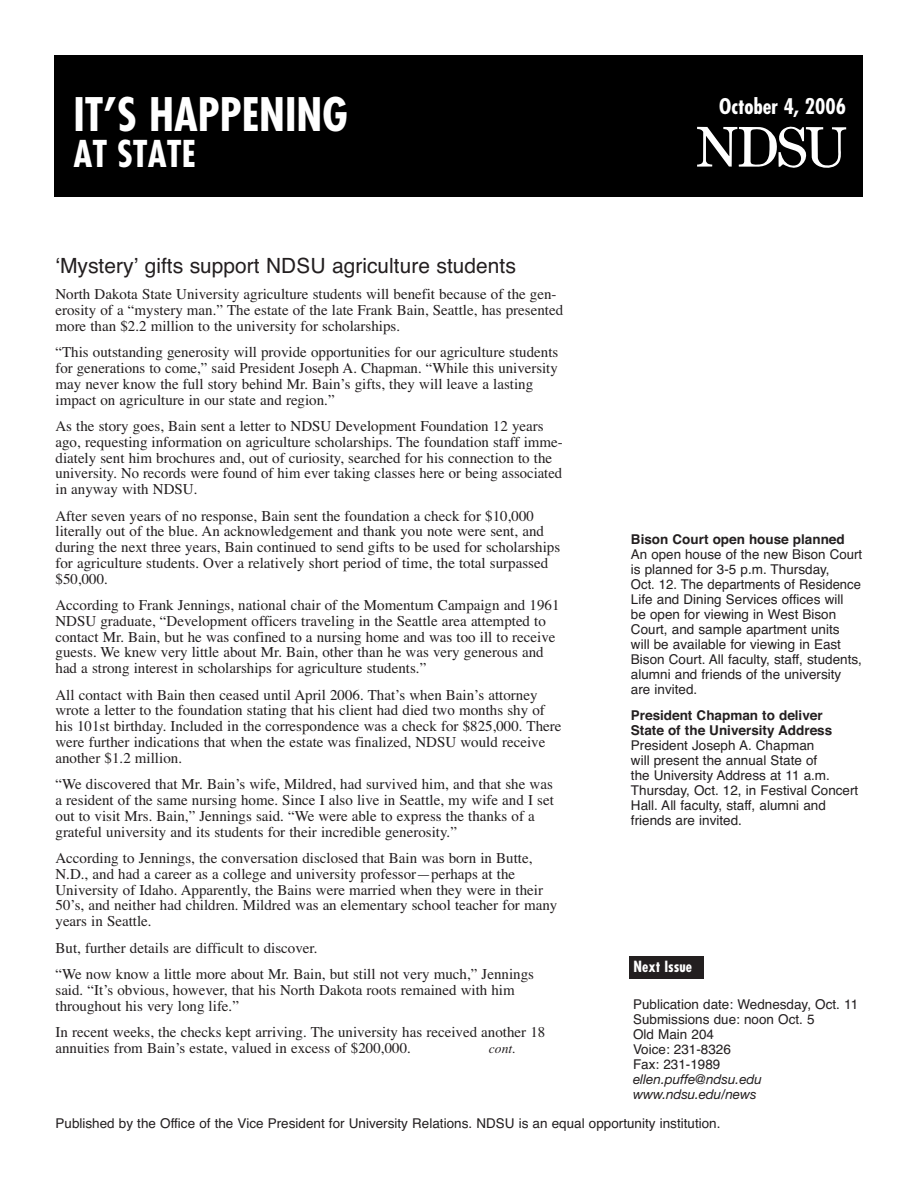
<style>
.page{position:relative;width:918px;height:1188px;background:#fff}
.page>*{position:absolute;margin:0;border:0;box-sizing:border-box;transform-origin:0 0}
.t1{font:700 condensed 45px "Futura";color:#fff}
.t2{font:700 condensed 36px "Futura";color:#fff}
.t3{font:21px "Helvetica";color:#231f20}
.t4{font:700 condensed 21px "Futura";color:#fff}
.t5{font:15px/15.8px "Times";color:#231f20}
.t6{font:700 condensed 15px "Futura";color:#fff}
.t7{font:13.5px/15px "Helvetica";color:#231f20}
.t8{font:700 13.5px/15px "Helvetica";color:#231f20}
.t9{font:italic 13.5px/15px "Helvetica Neue";color:#231f20}
.t10{font:italic 13.5px "Times";color:#231f20}
</style>
<div class="page">
<div style="left:54px;top:55px;width:808px;height:141px;background:#000"></div>
<svg style="left:697px;top:126px;width:149px;height:43px"></svg>
<div style="left:629px;top:956px;width:75px;height:22px;background:#231f20"></div>
<h1 class="t1" style="left:74px;top:95px;width:276px">IT’S HAPPENING</h1>
<h2 class="t2" style="left:74px;top:138px;width:124px">AT STATE</h2>
<h3 class="t4" style="left:719px;top:97px;width:128px">October 4, 2006</h3>
<h3 class="t3" style="left:56px;top:258px;width:462px">‘Mystery’ gifts support NDSU agriculture students</h3>
<p class="t5" style="left:56px;top:288px;width:509px">North Dakota State University agriculture students will benefit because of the gen&shy;erosity of a “mystery man.” The estate of the late Frank Bain, Seattle, has presented more than $2.2 million to the university for scholarships.</p>
<p class="t5" style="left:56px;top:346px;width:504px">“This outstanding generosity will provide opportunities for our agriculture students for generations to come,” said President Joseph A. Chapman. “While this university may never know the full story behind Mr. Bain’s gifts, they will leave a lasting impact on agriculture in our state and region.”</p>
<p class="t5" style="left:56px;top:420px;width:509px">As the story goes, Bain sent a letter to NDSU Development Foundation 12 years ago, requesting information on agriculture scholarships. The foundation staff imme&shy;diately sent him brochures and, out of curiosity, searched for his connection to the university. No records were found of him ever taking classes here or being associated in anyway with NDSU.</p>
<p class="t5" style="left:56px;top:509px;width:506px">After seven years of no response, Bain sent the foundation a check for $10,000 literally out of the blue. An acknowledgement and thank you note were sent, and during the next three years, Bain continued to send gifts to be used for scholarships for agriculture students. Over a relatively short period of time, the total surpassed $50,000.</p>
<p class="t5" style="left:56px;top:599px;width:506px">According to Frank Jennings, national chair of the Momentum Campaign and 1961<br>NDSU graduate, “Development officers traveling in the Seattle area attempted to contact Mr. Bain, but he was confined to a nursing home and was too ill to receive guests. We knew very little about Mr. Bain, other than he was very generous and had a strong interest in scholarships for agriculture students.”</p>
<p class="t5" style="left:56px;top:688px;width:508px">All contact with Bain then ceased until April 2006. That’s when Bain’s attorney wrote a letter to the foundation stating that his client had died two months shy of his 101st birthday. Included in the correspondence was a check for $825,000. There were further indications that when the estate was finalized, NDSU would receive another $1.2 million.</p>
<p class="t5" style="left:56px;top:778px;width:500px">“We discovered that Mr. Bain’s wife, Mildred, had survived him, and that she was a resident of the same nursing home. Since I also live in Seattle, my wife and I set out to visit Mrs. Bain,” Jennings said. “We were able to express the thanks of a grateful university and its students for their incredible generosity.”</p>
<p class="t5" style="left:56px;top:852px;width:503px">According to Jennings, the conversation disclosed that Bain was born in Butte, N.D., and had a career as a college and university professor—perhaps at the University of Idaho. Apparently, the Bains were married when they were in their 50’s, and neither had children. Mildred was an elementary school teacher for many years in Seattle.</p>
<p class="t5" style="left:56px;top:936px;width:480px;line-height:26.5px">But, further details are difficult to discover.<br>“We now know a little more about Mr. Bain, but still not very much,” Jennings</p>
<p class="t5" style="left:56px;top:983px;width:461px">said. “It’s obvious, however, that his North Dakota roots remained with him throughout his very long life.”</p>
<p class="t5" style="left:56px;top:1026px;width:491px">In recent weeks, the checks kept arriving. The university has received another 18 annuities from Bain’s estate, valued in excess of $200,000.</p>
<p class="t8" style="left:631px;top:533px;width:215px">Bison Court open house planned</p>
<p class="t7" style="left:631px;top:548px;width:233px">An open house of the new Bison Court is planned for 3-5 p.m. Thursday,<br>Oct. 12. The departments of Residence Life and Dining Services offices will<br>be open for viewing in West Bison Court, and sample apartment units<br>will be available for viewing in East Bison Court. All faculty, staff, students, alumni and friends of the university are invited.</p>
<p class="t8" style="left:631px;top:709px;width:203px">President Chapman to deliver<br>State of the University Address</p>
<p class="t7" style="left:631px;top:739px;width:229px">President Joseph A. Chapman<br>will present the annual State of<br>the University Address at 11 a.m.<br>Thursday, Oct. 12, in Festival Concert<br>Hall. All faculty, staff, alumni and friends are invited.</p>
<p class="t6" style="left:634px;top:960px;width:60px">Next Issue</p>
<p class="t7" style="left:633px;top:998px;width:227px">Publication date: Wednesday, Oct. 11<br>Submissions due: noon Oct. 5<br>Old Main 204<br>Voice: 231-8326<br>Fax: 231-1989</p>
<p class="t9" style="left:633px;top:1073px;width:131px">ellen.puffe@ndsu.edu www.ndsu.edu/news</p>
<p class="t7" style="left:56px;top:1117px;width:667px">Published by the Office of the Vice President for University Relations. NDSU is an equal opportunity institution.</p>
<p class="t10" style="left:489px;top:1044px;width:28px">cont.</p>
</div>
